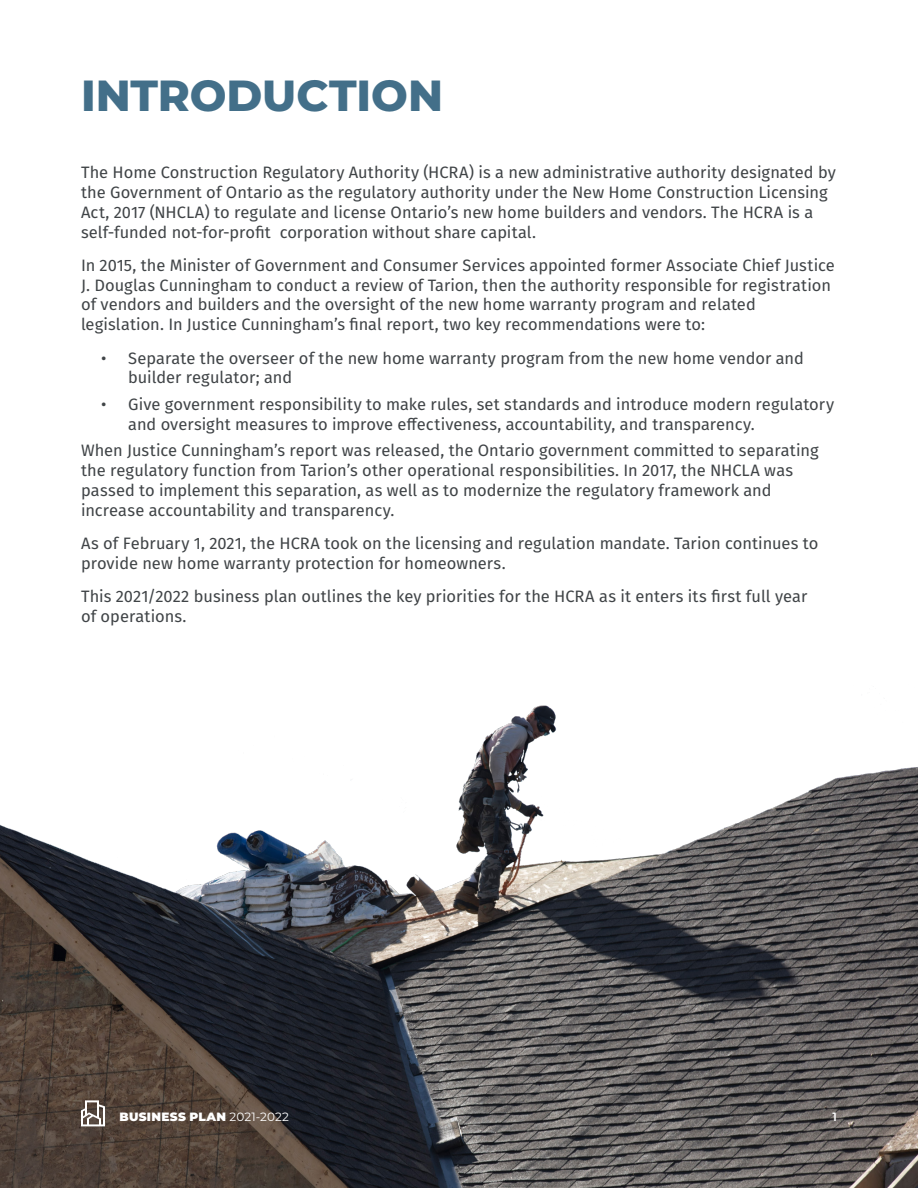
<style>
.page{position:relative;width:918px;height:1188px;background:#fff}
.page>*{position:absolute;margin:0;border:0;box-sizing:border-box;transform-origin:0 0}
.Heading_1{font:800 43.5px "Montserrat";color:#436f89}
.Body{font:16.5px/19.8px "Fira Sans";color:#404447}
.t1{font:900 12px "Montserrat";letter-spacing:.025em;color:#fff}
.t2{font:600 12px "Montserrat";color:#fff}
.s1{font-weight:400}
</style>
<div class="page">
<img style="left:0;top:705px;width:918px;height:483px">
<svg style="left:81px;top:1100px;width:24px;height:26px"></svg>
<p class="Heading_1" style="left:81px;top:64px;width:364px">INTRODUCTION</p>
<p class="Body" style="left:81px;top:162px;width:756px">The Home Construction Regulatory Authority (HCRA) is a new administrative authority designated by the Government of Ontario as the regulatory authority under the New Home Construction Licensing Act, 2017 (NHCLA) to regulate and license Ontario’s new home builders and vendors. The HCRA is a self-funded not-for-profit corporation without share capital.</p>
<p class="Body" style="left:81px;top:255px;width:755px">In 2015, the Minister of Government and Consumer Services appointed former Associate Chief Justice J. Douglas Cunningham to conduct a review of Tarion, then the authority responsible for registration of vendors and builders and the oversight of the new home warranty program and related legislation. In Justice Cunningham’s final report, two key recommendations were to:</p>
<p class="Body" style="left:128px;top:347px;width:677px;text-indent:-27px">• Separate the overseer of the new home warranty program from the new home vendor and builder regulator; and</p>
<p class="Body" style="left:128px;top:394px;width:707px;text-indent:-27px">• Give government responsibility to make rules, set standards and introduce modern regulatory and oversight measures to improve effectiveness, accountability, and transparency.</p>
<p class="Body" style="left:81px;top:440px;width:739px">When Justice Cunningham’s report was released, the Ontario government committed to separating the regulatory function from Tarion’s other operational responsibilities. In 2017, the NHCLA was passed to implement this separation, as well as to modernize the regulatory framework and increase accountability and transparency.</p>
<p class="Body" style="left:81px;top:533px;width:739px">As of February 1, 2021, the HCRA took on the licensing and regulation mandate. Tarion continues to provide new home warranty protection for homeowners.</p>
<p class="Body" style="left:81px;top:586px;width:728px">This 2021/2022 business plan outlines the key priorities for the HCRA as it enters its first full year of operations.</p>
<p class="t1" style="left:120px;top:1108px;width:171px">BUSINESS PLAN <span class="s1">2021-2022</span></p>
<p class="t2" style="left:832px;top:1108px;width:6px">1</p>
</div>
